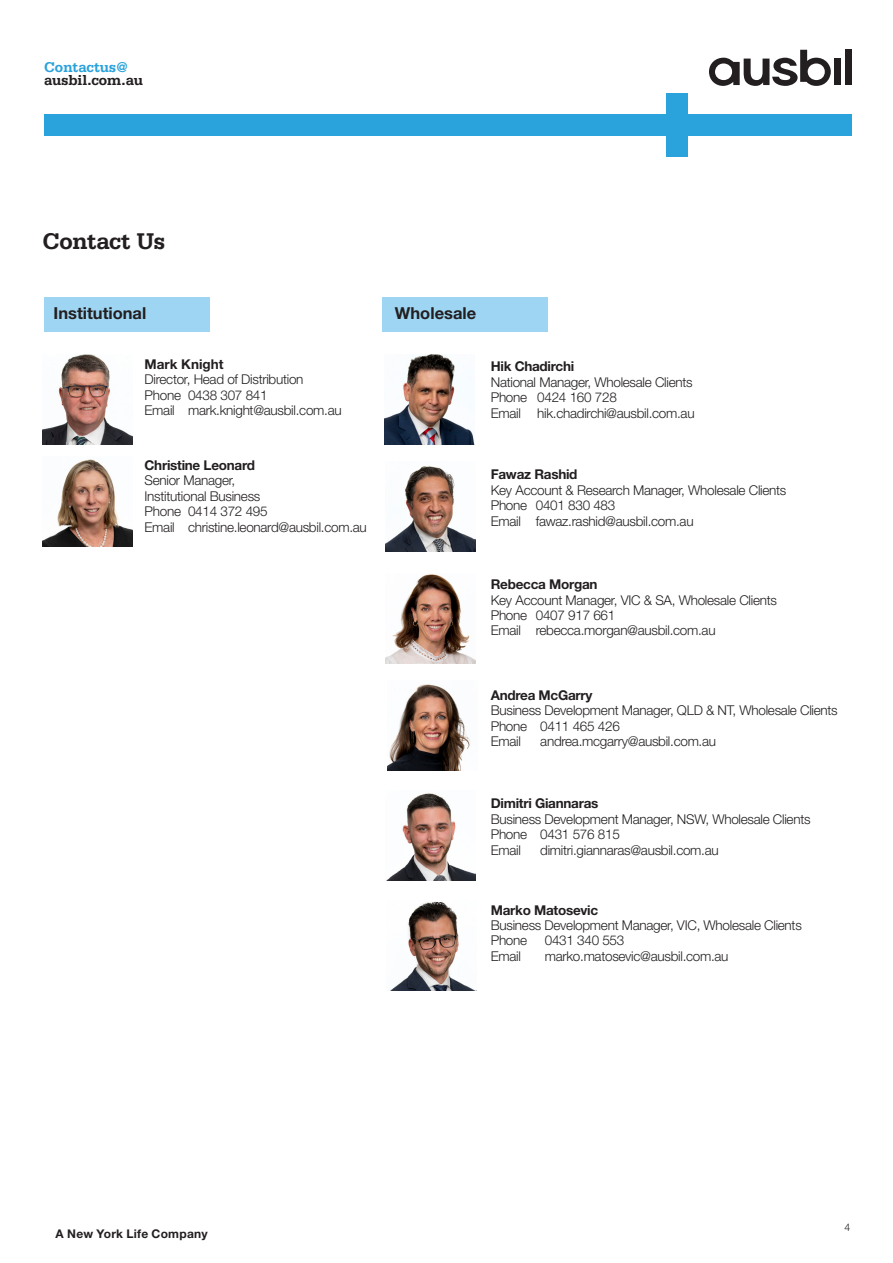
<style>
.page{position:relative;width:893px;height:1263px;background:#fff}
.page>*{position:absolute;margin:0;border:0;box-sizing:border-box;transform-origin:0 0}
.Email{font:700 24px "Serifa Std";letter-spacing:-.02em;color:#231f20}
.Body_text{font:700 16.5px "Helvetica Neue LT Std";color:#231f20}
.Email-2{font:700 15px/13.5px "Serifa Std";letter-spacing:-.01em;color:#231f20}
.Body_text-2{font:300 13.5px/15.5px "Helvetica Neue LT Std";letter-spacing:-.02em;color:#231f20}
.Body_text-3{font:700 13.5px "Helvetica Neue LT Std";letter-spacing:-.02em;color:#231f20}
.Body_text-4{font:700 13.5px "Helvetica Neue LT Std";color:#231f20}
.Page_number_left{font:700 12px "Helvetica Neue LT Std";letter-spacing:.02em;color:#231f20}
.Page_number_right{font:300 10.5px "Helvetica Neue LT Std";color:#231f20}
.s1{color:#2aa2db}
</style>
<div class="page">
<div style="left:666px;top:93px;width:21px;height:64px;background:#2aa2db"></div>
<div style="left:44px;top:114px;width:808px;height:22px;background:#2aa2db"></div>
<svg style="left:709px;top:50px;width:122px;height:36px"></svg>
<div style="left:834px;top:59px;width:7px;height:26px;background:#231f20"></div>
<div style="left:845px;top:50px;width:7px;height:35px;background:#231f20"></div>
<div style="left:44px;top:297px;width:166px;height:34px;background:#9ed5f3"></div>
<div style="left:382px;top:297px;width:165px;height:35px;background:#9ed5f3"></div>
<img style="left:43px;top:459px;width:89px;height:87px">
<img style="left:43px;top:355px;width:89px;height:90px">
<img style="left:385px;top:354px;width:90px;height:90px">
<img style="left:385px;top:466px;width:90px;height:86px">
<img style="left:387px;top:684px;width:84px;height:87px">
<img style="left:387px;top:793px;width:89px;height:87px">
<img style="left:391px;top:901px;width:83px;height:89px">
<img style="left:386px;top:574px;width:90px;height:89px">
<p class="Email-2" style="left:44px;top:60px;width:100px"><span class="s1">Contactus@ </span>ausbil.com.au</p>
<p class="Email" style="left:43px;top:227px;width:124px">Contact Us</p>
<p class="Body_text" style="left:54px;top:303px;width:94px">Institutional</p>
<p class="Body_text" style="left:395px;top:303px;width:83px">Wholesale</p>
<p class="Body_text-4" style="left:145px;top:355px;width:80px">Mark Knight</p>
<p class="Body_text-2" style="left:145px;top:371px;width:160px">Director, Head of Distribution<br>Phone 0438 307 841</p>
<p class="Body_text-2" style="left:145px;top:402px;width:199px">Email mark.knight@ausbil.com.au</p>
<p class="Body_text-3" style="left:491px;top:358px;width:85px">Hik Chadirchi</p>
<p class="Body_text-2" style="left:491px;top:374px;width:203px">National Manager, Wholesale Clients</p>
<p class="Body_text-2" style="left:491px;top:389px;width:128px">Phone 0424 160 728</p>
<p class="Body_text-2" style="left:491px;top:405px;width:205px">Email hik.chadirchi@ausbil.com.au</p>
<p class="Body_text-3" style="left:145px;top:457px;width:112px">Christine Leonard</p>
<p class="Body_text-2" style="left:145px;top:472px;width:92px">Senior Manager,</p>
<p class="Body_text-2" style="left:145px;top:488px;width:117px">Institutional Business</p>
<p class="Body_text-2" style="left:145px;top:503px;width:125px">Phone 0414 372 495</p>
<p class="Body_text-2" style="left:145px;top:519px;width:224px">Email christine.leonard@ausbil.com.au</p>
<p class="Body_text-3" style="left:491px;top:466px;width:88px">Fawaz Rashid</p>
<p class="Body_text-2" style="left:491px;top:482px;width:297px">Key Account &amp; Research Manager, Wholesale Clients</p>
<p class="Body_text-2" style="left:491px;top:497px;width:126px">Phone 0401 830 483</p>
<p class="Body_text-2" style="left:491px;top:513px;width:204px">Email fawaz.rashid@ausbil.com.au</p>
<p class="Body_text-3" style="left:491px;top:576px;width:108px">Rebecca Morgan</p>
<p class="Body_text-2" style="left:491px;top:592px;width:288px">Key Account Manager, VIC &amp; SA, Wholesale Clients</p>
<p class="Body_text-2" style="left:491px;top:607px;width:126px">Phone 0407 917 661</p>
<p class="Body_text-2" style="left:491px;top:623px;width:226px">Email rebecca.morgan@ausbil.com.au</p>
<p class="Body_text-3" style="left:491px;top:687px;width:103px">Andrea McGarry</p>
<p class="Body_text-2" style="left:491px;top:703px;width:348px">Business Development Manager, QLD &amp; NT, Wholesale Clients</p>
<p class="Body_text-2" style="left:491px;top:718px;width:131px">Phone 0411 465 426</p>
<p class="Body_text-2" style="left:491px;top:733px;width:32px">Email</p>
<p class="Body_text-2" style="left:540px;top:733px;width:177px">andrea.mcgarry@ausbil.com.au</p>
<p class="Body_text-3" style="left:491px;top:795px;width:109px">Dimitri Giannaras</p>
<p class="Body_text-2" style="left:491px;top:811px;width:321px">Business Development Manager, NSW, Wholesale Clients</p>
<p class="Body_text-2" style="left:491px;top:826px;width:131px">Phone 0431 576 815</p>
<p class="Body_text-2" style="left:491px;top:842px;width:32px">Email</p>
<p class="Body_text-2" style="left:540px;top:842px;width:180px">dimitri.giannaras@ausbil.com.au</p>
<p class="Body_text-3" style="left:491px;top:901px;width:109px">Marko Matosevic</p>
<p class="Body_text-2" style="left:491px;top:917px;width:313px">Business Development Manager, VIC, Wholesale Clients</p>
<p class="Body_text-2" style="left:491px;top:932px;width:38px">Phone</p>
<p class="Body_text-2" style="left:545px;top:932px;width:81px">0431 340 553</p>
<p class="Body_text-2" style="left:491px;top:948px;width:32px">Email</p>
<p class="Body_text-2" style="left:545px;top:948px;width:185px">marko.matosevic@ausbil.com.au</p>
<p class="Page_number_left" style="left:56px;top:1226px;width:154px">A New York Life Company</p>
<p class="Page_number_right" style="left:845px;top:1221px;width:7px">4</p>
</div>
